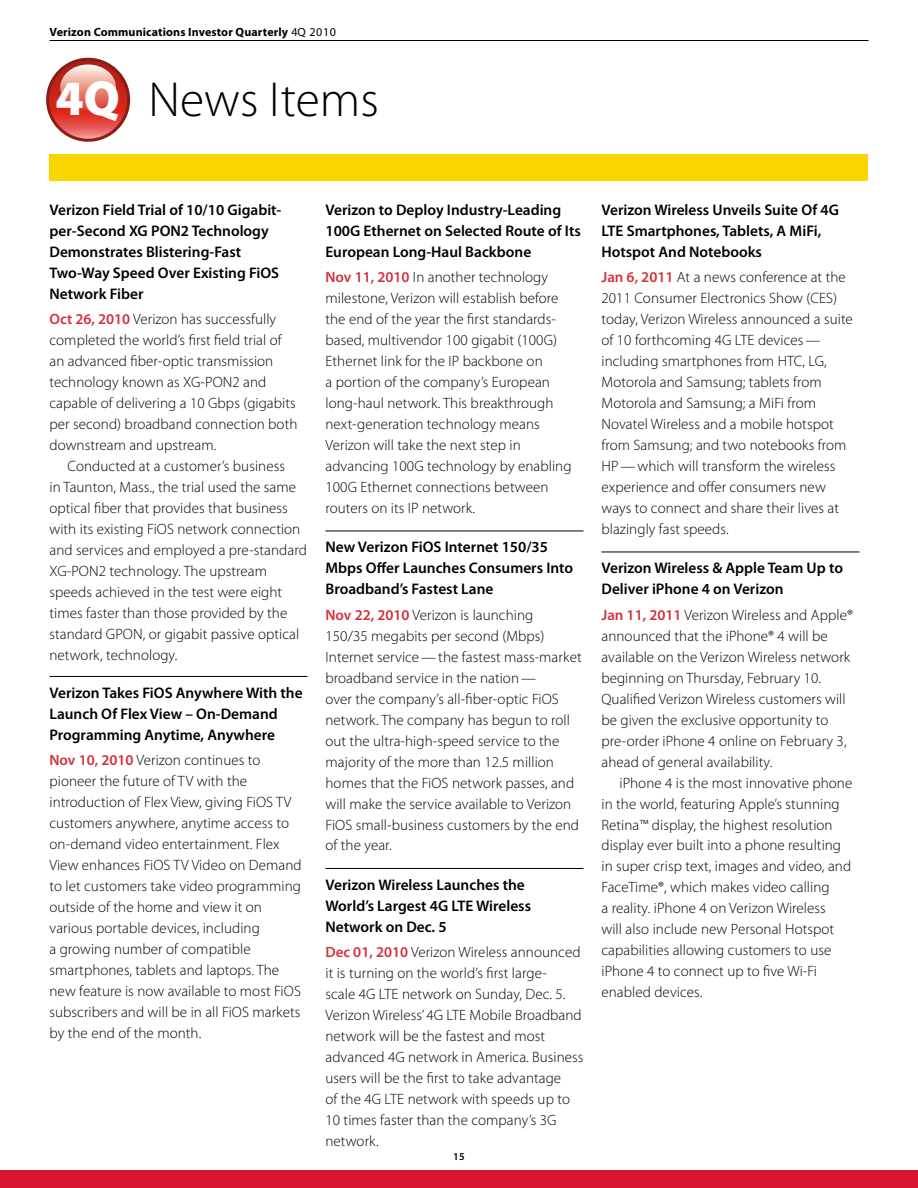
<style>
.page{position:relative;width:918px;height:1188px;background:#fff}
.page>*{position:absolute;margin:0;border:0;box-sizing:border-box;transform-origin:0 0}
.t1{font:300 49.5px "Myriad Pro";color:#000}
.t2{font:900 49.5px "Myriad Pro";color:#fff}
.t3{font:600 15.3px/21px "Myriad Pro";color:#000}
.t4{font:300 15px/21px "Myriad Pro";letter-spacing:.005em;color:#000}
.t5{font:700 12px "Myriad Pro";letter-spacing:.01em;color:#000}
.t6{font:600 10.5px "Myriad Pro";color:#000}
.s1{font-weight:400}
.s2{font-weight:600;color:#d3313a}
</style>
<div class="page">
<div style="left:50px;top:154px;width:818px;height:28px;background:#fbd500"></div>
<div style="left:0;top:1170px;width:918px;height:18px;background:#d7162f"></div>
<hr style="left:50px;top:676px;width:258px;height:1px;background:#000">
<hr style="left:326px;top:531px;width:258px;height:1px;background:#000">
<hr style="left:326px;top:868px;width:258px;height:1px;background:#000">
<hr style="left:602px;top:552px;width:258px;height:1px;background:#000">
<svg style="left:48px;top:59px;width:81px;height:81px"></svg>
<div style="left:46px;top:58px;width:84px;height:84px;border:3px solid #891d16;border-radius:50%"></div>
<svg style="left:60px;top:65px;width:56px;height:45px"></svg>
<hr style="left:50px;top:40px;width:818px;height:1px;background:#000">
<p class="t5" style="left:50px;top:24px;width:288px">Verizon Communications Investor Quarterly <span class="s1">4Q 2010</span></p>
<h1 class="t2" style="left:56px;top:65px;width:66px">4Q</h1>
<h1 class="t1" style="left:148px;top:69px;width:232px">News Items</h1>
<p class="t3" style="left:50px;top:198px;width:233px">Verizon Field Trial of 10/10 Gigabit&shy;per-Second XG PON2 Technology<br>Demonstrates Blistering-Fast<br>Two-Way Speed Over Existing FiOS<br>Network Fiber</p>
<p class="t4" style="left:50px;top:308px;width:249px"><span class="s2">Oct 26, 2010</span> Verizon has successfully completed the world’s first field trial of an advanced fiber-optic transmission technology known as XG-PON2 and capable of delivering a 10 Gbps (gigabits per second) broadband connection both downstream and upstream.</p>
<p class="t4" style="left:50px;top:455px;width:259px;text-indent:18px">Conducted at a customer’s business<br>in Taunton, Mass., the trial used the same optical fiber that provides that business with its existing FiOS network connection and services and employed a pre-standard XG-PON 2 technology. The upstream speeds achieved in the test were eight times faster than those provided by the standard GPON, or gigabit passive optical network, technology.</p>
<p class="t3" style="left:50px;top:681px;width:255px">Verizon Takes FiOS Anywhere With the<br>Launch Of Flex View – On-Demand<br>Programming Anytime, Anywhere</p>
<p class="t4" style="left:50px;top:749px;width:254px"><span class="s2">Nov 10, 2010</span> Verizon continues to pioneer the future of TV with the introduction of Flex View, giving FiOS TV customers anywhere, anytime access to on-demand video entertainment. Flex View enhances FiOS TV Video on Demand to let customers take video programming outside of the home and view it on various portable devices, including<br>a growing number of compatible smartphones, tablets and laptops. The new feature is now available to most FiOS subscribers and will be in all FiOS markets by the end of the month.</p>
<p class="t3" style="left:326px;top:198px;width:257px">Verizon to Deploy Industry-Leading<br>100G Ethernet on Selected Route of Its<br>European Long-Haul Backbone</p>
<p class="t4" style="left:326px;top:266px;width:247px"><span class="s2">Nov 11, 2010</span> I n another technology milestone, Verizon will establish before the end of the year the first standards&shy;based, multivendor 100 gigabit (100G)<br>Ethernet link for the I P backbone on<br>a portion of the company’s European long-haul network. This breakthrough next-generation technology means Verizon will take the next step in advancing 100G technology by enabling 100G Ethernet connections between routers on its I P network.</p>
<p class="t3" style="left:326px;top:536px;width:249px">New Verizon FiOS Internet 150/35<br>Mbps Offer Launches Consumers Into<br>Broadband’s Fastest Lane</p>
<p class="t4" style="left:326px;top:604px;width:258px"><span class="s2">Nov 22, 2010</span> Verizon is launching<br>150/35 megabits per second (Mbps)<br>I nternet service—the fastest mass-market broadband service in the nation—<br>over the company’s all-fiber-optic FiOS network. The company has begun to roll out the ultra-high-speed service to the majority of the more than 12.5 million homes that the FiOS network passes, and will make the service available to Verizon FiOS small-business customers by the end of the year.</p>
<p class="t3" style="left:326px;top:873px;width:207px">Verizon Wireless Launches the<br>World’s Largest 4G LTE Wireless<br>Network on Dec. 5</p>
<p class="t4" style="left:326px;top:941px;width:260px"><span class="s2">Dec 01, 2010</span> Verizon Wireless announced it is turning on the world’s first large-<br>scale 4G LTE network on Sunday, Dec. 5.<br>Verizon Wireless’ 4G LTE Mobile Broadband network will be the fastest and most advanced 4G network in America. Business users will be the first to take advantage<br>of the 4G LTE network with speeds up to 10 times faster than the company’s 3G network.</p>
<p class="t6" style="left:453px;top:1150px;width:13px">15</p>
<p class="t3" style="left:602px;top:198px;width:239px">Verizon Wireless Unveils Suite Of 4G<br>LTE Smartphones, Tablets, A MiFi,<br>Hotspot And Notebooks</p>
<p class="t4" style="left:602px;top:266px;width:253px"><span class="s2">Jan 6, 2011</span> At a news conference at the 2011 Consumer Electronics Show (CES) today, Verizon Wireless announced a suite of 10 forthcoming 4G LTE devices— including smartphones from HTC, LG, Motorola and Samsung; tablets from Motorola and Samsung; a MiFi from Novatel Wireless and a mobile hotspot from Samsung; and two notebooks from HP—which will transform the wireless experience and offer consumers new ways to connect and share their lives at blazingly fast speeds.</p>
<p class="t3" style="left:602px;top:557px;width:243px">Verizon Wireless &amp; Apple Team Up to<br>Deliver iPhone 4 on Verizon</p>
<p class="t4" style="left:602px;top:604px;width:253px"><span class="s2">Jan 11, 2011</span> Verizon Wireless and Apple® announced that the iPhone® 4 will be available on the Verizon Wireless network beginning on Thursday, February 10.<br>Qualified Verizon Wireless customers will be given the exclusive opportunity to pre-order iPhone 4 online on February 3, ahead of general availability.</p>
<p class="t4" style="left:602px;top:772px;width:252px;text-indent:18px">iPhone 4 is the most innovative phone in the world, featuring Apple’s stunning Retina™ display, the highest resolution display ever built into a phone resulting in super crisp text, images and video, and FaceTime®, which makes video calling<br>a reality. iPhone 4 on Verizon Wireless<br>will also include new Personal Hotspot capabilities allowing customers to use iPhone 4 to connect up to five Wi-Fi enabled devices.</p>
</div>
